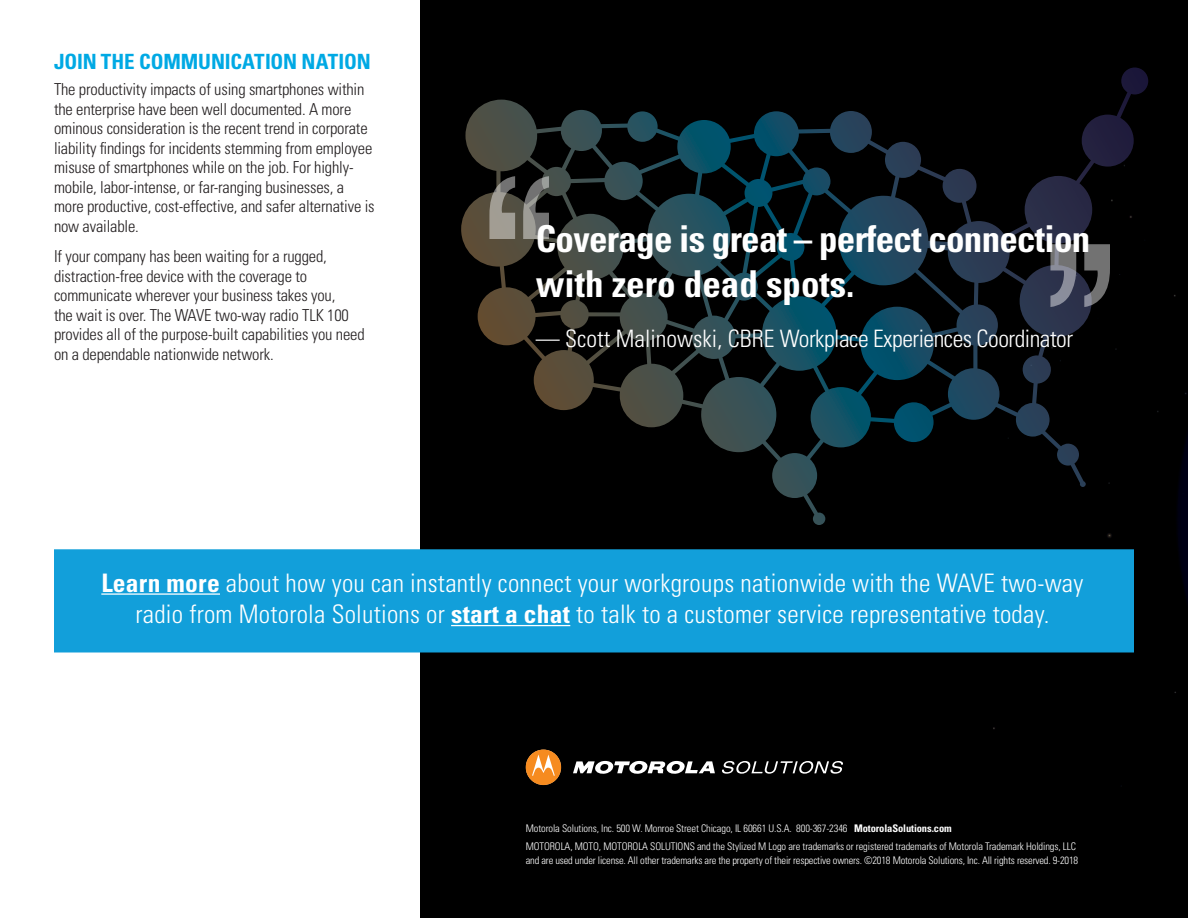
<style>
.page{position:relative;width:1188px;height:918px;background:#fff}
.page>*{position:absolute;margin:0;border:0;box-sizing:border-box;transform-origin:0 0}
.t1{font:700 condensed 37.05px/45px "Univers LT Std";letter-spacing:-.02em;color:#fff}
.t2{font:300 condensed 25.5px/31.5px "Univers LT Std";letter-spacing:.01em;color:#fff;text-align:center}
.t3{font:300 condensed 24px "Univers LT Std";letter-spacing:-.02em;color:#fff}
.t4{font:700 condensed 21px "Univers LT Std";letter-spacing:-.005em;color:#00a9e4}
.t5{font:300 condensed 16.5px/19.5px "Univers LT Std";letter-spacing:-.01em;color:#231f20}
.t6{font:300 condensed 10.5px/18.6px "Univers LT Std";letter-spacing:-.01em;color:#fff}
.s1{font-weight:700}
</style>
<div class="page">
<div style="left:421px;top:0;width:767px;height:918px;background:#000"></div>
<img style="left:993px;top:295px;width:195px;height:434px">
<svg style="left:461px;top:68px;width:687px;height:457px"></svg>
<svg style="left:573px;top:761px;width:142px;height:13px"></svg>
<svg style="left:526px;top:750px;width:35px;height:35px"></svg>
<svg style="left:722px;top:761px;width:121px;height:13px"></svg>
<svg style="left:489px;top:176px;width:60px;height:63px"></svg>
<svg style="left:1050px;top:244px;width:60px;height:63px"></svg>
<div style="left:54px;top:549px;width:1080px;height:104px;background:#129fda"></div>
<hr style="left:101px;top:593px;width:119px;height:2px;background:#fff">
<hr style="left:451px;top:625px;width:119px;height:1px;background:#fff">
<p class="t4" style="left:54px;top:49px;width:318px">JOIN THE COMMUNICATION NATION</p>
<p class="t5" style="left:54px;top:80px;width:322px">The productivity impacts of using smartphones within the enterprise have been well documented. A more ominous consideration is the recent trend in corporate liability findings for incidents stemming from employee misuse of smartphones while on the job. For highly&shy;mobile, labor-intense, or far-ranging businesses, a more productive, cost-effective, and safer alternative is now available.</p>
<p class="t5" style="left:54px;top:247px;width:312px">If your company has been waiting for a rugged, distraction-free device with the coverage to communicate wherever your business takes you,<br>the wait is over. The WAVE two-way radio TLK 100 provides all of the purpose-built capabilities you need on a dependable nationwide network.</p>
<h1 class="t1" style="left:536px;top:216px;width:556px">Coverage is great – perfect connection with zero dead spots.</h1>
<h3 class="t3" style="left:536px;top:325px;width:539px">— Scott Malinowski, CBRE Workplace Experiences Coordinator</h3>
<h2 class="t2" style="left:101px;top:567px;width:984px"><span class="s1">Learn more</span> about how you can instantly connect your workgroups nationwide with the WAVE two-way radio from Motorola Solutions or <span class="s1">start a chat</span> to talk to a customer service representative today.</h2>
<p class="t6" style="left:526px;top:819px;width:552px">Motorola Solutions, Inc. 500 W. Monroe Street Chicago, IL 60661 U.S.A. 800-367-2346 <span class="s1">MotorolaSolutions.com<br></span>MOTOROLA, MOTO, MOTOROLA SOLUTIONS and the Stylized M Logo are trademarks or registered trademarks of Motorola Trademark Holdings, LLC</p>
<p class="t6" style="left:526px;top:851px;width:554px">and are used under license. All other trademarks are the property of their respective owners. ©2018 Motorola Solutions, Inc. All rights reserved. 9-2018</p>
</div>
